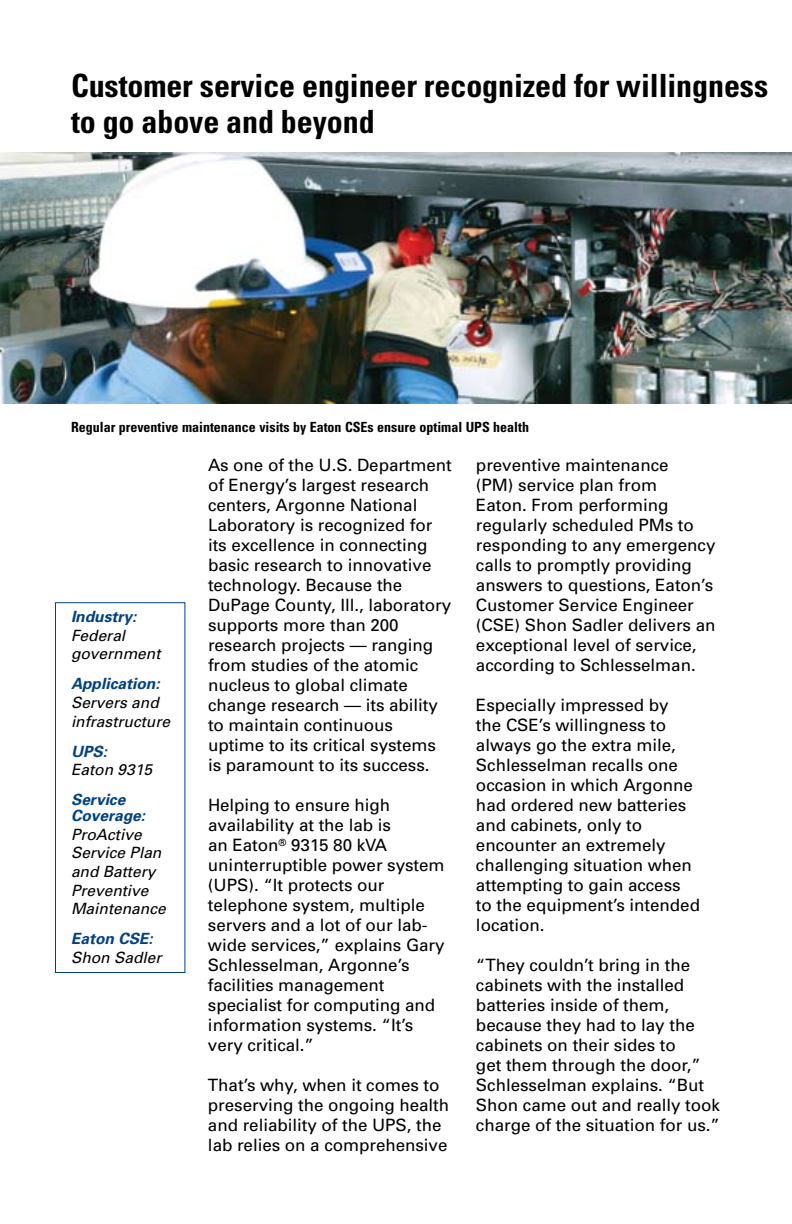
<style>
.page{position:relative;width:792px;height:1224px;background:#fff}
.page>*{position:absolute;margin:0;border:0;box-sizing:border-box;transform-origin:0 0}
.t1{font:700 condensed 32px/36px "Univers";letter-spacing:-.005em;color:#000}
.t2{font:17px/20px "Univers";letter-spacing:-.005em;color:#000}
.t3{font:italic 15.6px/18.6px "Univers";color:#000}
.t4{font:italic 700 15.6px/16px "Univers";color:#004280}
.t5{font:700 condensed 14px "Univers";color:#000}
</style>
<div class="page">
<div style="left:55px;top:602px;width:130px;height:371px;border:1px solid #004280"></div>
<img style="left:0;top:152px;width:792px;height:252px">
<h1 class="t1" style="left:71px;top:68px;width:699px">Customer service engineer recognized for willingness to go above and beyond</h1>
<p class="t5" style="left:71px;top:419px;width:460px">Regular preventive maintenance visits by Eaton CSEs ensure optimal UPS health</p>
<p class="t4" style="left:71px;top:609px;width:67px">Industry:</p>
<p class="t3" style="left:71px;top:626px;width:91px">Federal government</p>
<p class="t4" style="left:71px;top:676px;width:90px">Application:</p>
<p class="t3" style="left:71px;top:693px;width:101px">Servers and infrastructure</p>
<p class="t4" style="left:71px;top:743px;width:38px">UPS:</p>
<p class="t3" style="left:71px;top:761px;width:82px">Eaton 9315</p>
<p class="t4" style="left:71px;top:792px;width:76px">Service<br>Coverage:</p>
<p class="t3" style="left:71px;top:825px;width:96px">ProActive<br>Service Plan and Battery<br>Preventive<br>Maintenance</p>
<p class="t4" style="left:71px;top:931px;width:83px">Eaton CSE:</p>
<p class="t3" style="left:71px;top:948px;width:92px">Shon Sadler</p>
<p class="t2" style="left:208px;top:455px;width:245px">As one of the U.S. Department of Energy’s largest research centers, Argonne National<br>Laboratory is recognized for its excellence in connecting basic research to innovative technology. Because the<br>DuPage County, Ill., laboratory supports more than 200 research projects — ranging from studies of the atomic nucleus to global climate change research — its ability to maintain continuous uptime to its critical systems is paramount to its success.</p>
<p class="t2" style="left:208px;top:795px;width:238px">Helping to ensure high availability at the lab is<br>an Eaton<sup>®</sup> 9315 80 kVA uninterruptible power system (UPS). “It protects our telephone system, multiple servers and a lot of our lab&shy;wide services,” explains Gary<br>Schlesselman, Argonne’s facilities management specialist for computing and information systems. “It’s very critical.”</p>
<p class="t2" style="left:208px;top:1075px;width:243px">That’s why, when it comes to preserving the ongoing health and reliability of the UPS, the lab relies on a comprehensive</p>
<p class="t2" style="left:476px;top:455px;width:241px">preventive maintenance<br>(PM) service plan from<br>Eaton. From performing regularly scheduled PMs to responding to any emergency calls to promptly providing answers to questions, Eaton’s<br>Customer Service Engineer (CSE) Shon Sadler delivers an exceptional level of service, according to Schlesselman.</p>
<p class="t2" style="left:476px;top:695px;width:226px">Especially impressed by<br>the CSE’s willingness to always go the extra mile,<br>Schlesselman recalls one occasion in which Argonne had ordered new batteries and cabinets, only to encounter an extremely challenging situation when attempting to gain access to the equipment’s intended location.</p>
<p class="t2" style="left:476px;top:955px;width:246px">“They couldn’t bring in the cabinets with the installed batteries inside of them, because they had to lay the cabinets on their sides to<br>get them through the door,”<br>Schlesselman explains. “But<br>Shon came out and really took charge of the situation for us.”</p>
</div>
